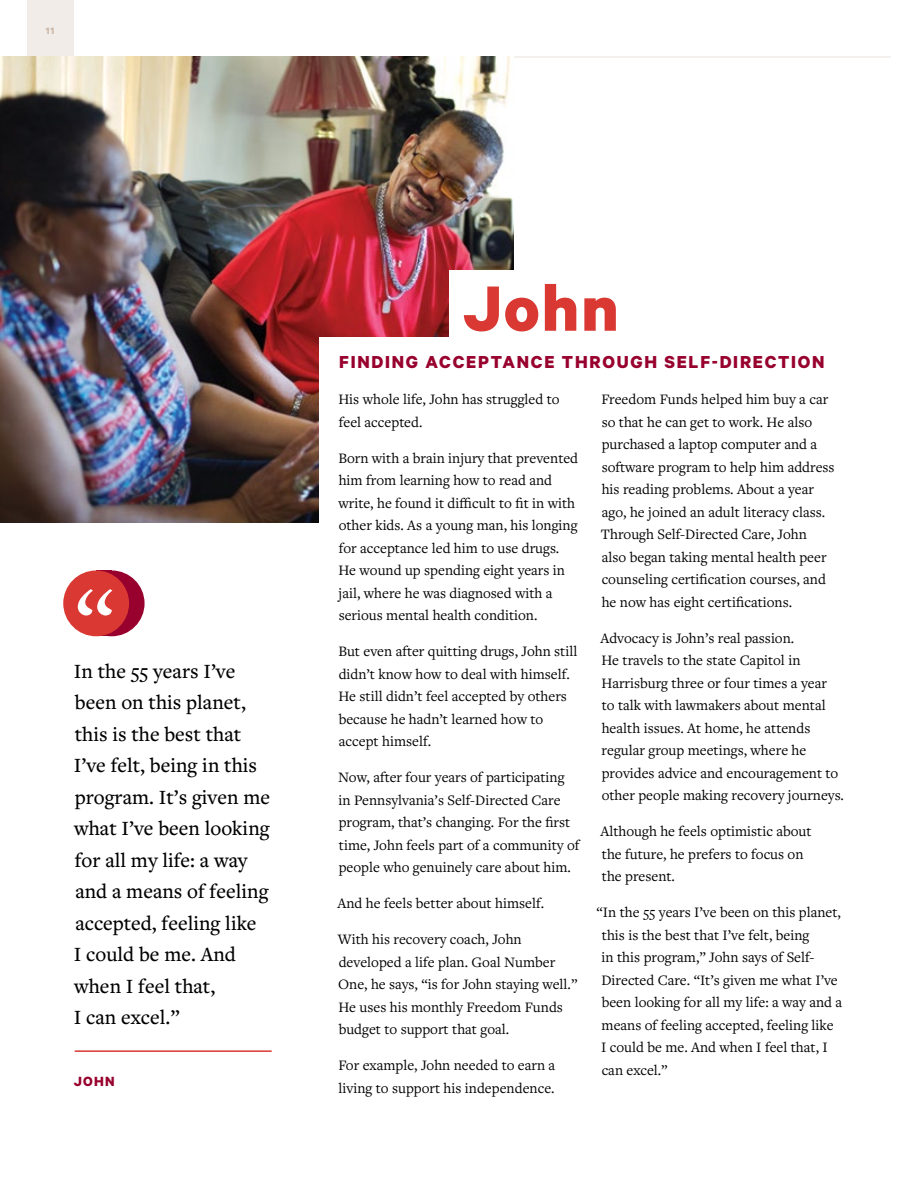
<style>
.page{position:relative;width:918px;height:1188px;background:#fff}
.page>*{position:absolute;margin:0;border:0;box-sizing:border-box;transform-origin:0 0}
.t1{font:500 90px "Freight Text Pro";color:#fff}
.t2{font:700 72px "Calibre";color:#da3832}
.t3{font:500 21px/31.5px "Freight Text Pro";color:#000}
.t4{font:700 19.5px "Calibre";letter-spacing:.09em;color:#98002e}
.t5{font:15px/22.5px "Freight Text Pro";color:#000}
.t6{font:700 15px "Calibre";color:#98002e}
.t7{font:700 10.5px "Calibre";color:#cbb8a8}
</style>
<div class="page">
<div style="left:27px;top:0;width:46px;height:58px;background:#f1ece8"></div>
<hr style="left:27px;top:56px;width:864px;height:2px;background:#f1ece8">
<img style="left:0;top:56px;width:514px;height:467px">
<div style="left:319px;top:337px;width:525px;height:607px;background:#fff"></div>
<div style="left:449px;top:270px;width:197px;height:79px;background:#fff"></div>
<hr style="left:75px;top:1050px;width:197px;height:2px;background:#da3832">
<div style="left:79px;top:570px;width:66px;height:66px;background:#98002e;border-radius:50%"></div>
<svg style="left:102px;top:570px;width:10px;height:66px"></svg>
<div style="left:63px;top:570px;width:66px;height:66px;background:#da3832;border-radius:50%"></div>
<p class="t7" style="left:46px;top:24px;width:10px">11</p>
<h1 class="t1" style="left:75px;top:561px;width:41px">“</h1>
<p class="t3" style="left:74px;top:654px;width:198px">In the 55 years I’ve been on this planet, this is the best that<br>I’ve felt, being in this program. It’s given me what I’ve been looking for all my life: a way and a means of feeling accepted, feeling like<br>I could be me. And when I feel that,<br>I can excel.”</p>
<p class="t6" style="left:74px;top:1072px;width:42px">JOHN</p>
<h2 class="t2" style="left:463px;top:264px;width:157px">John</h2>
<h3 class="t4" style="left:339px;top:350px;width:487px">FINDING ACCEPTANCE THROUGH SELF-DIRECTION</h3>
<p class="t5" style="left:338px;top:388px;width:223px">His whole life, John has struggled to feel accepted.</p>
<p class="t5" style="left:338px;top:446px;width:241px">Born with a brain injury that prevented him from learning how to read and write, he found it difficult to fit in with other kids. As a young man, his longing for acceptance led him to use drugs.<br>He wound up spending eight years in jail, where he was diagnosed with a serious mental health condition.</p>
<p class="t5" style="left:338px;top:640px;width:241px">But even after quitting drugs, John still didn’t know how to deal with himself.<br>He still didn’t feel accepted by others because he hadn’t learned how to accept himself.</p>
<p class="t5" style="left:338px;top:766px;width:243px">Now, after four years of participating in Pennsylvania’s Self-Directed Care program, that’s changing. For the first time, John feels part of a community of people who genuinely care about him.</p>
<p class="t5" style="left:337px;top:892px;width:208px">And he feels better about himself.</p>
<p class="t5" style="left:338px;top:928px;width:241px">With his recovery coach, John developed a life plan. Goal Number One, he says, “is for John staying well.” He uses his monthly Freedom Funds budget to support that goal.</p>
<p class="t5" style="left:338px;top:1054px;width:218px">For example, John needed to earn a living to support his independence.</p>
<p class="t5" style="left:601px;top:388px;width:235px">Freedom Funds helped him buy a car so that he can get to work. He also purchased a laptop computer and a software program to help him address his reading problems. About a year ago, he joined an adult literacy class.<br>Through Self-Directed Care, John also began taking mental health peer counseling certification courses, and he now has eight certifications.</p>
<p class="t5" style="left:600px;top:626px;width:245px">Advocacy is John’s real passion.<br>He travels to the state Capitol in Harrisburg three or four times a year<br>to talk with lawmakers about mental health issues. At home, he attends regular group meetings, where he provides advice and encouragement to other people making recovery journeys.</p>
<p class="t5" style="left:600px;top:820px;width:213px">Although he feels optimistic about the future, he prefers to focus on the present.</p>
<p class="t5" style="left:601px;top:901px;width:243px;text-indent:-5px">“In the 55 years I’ve been on this planet, this is the best that I’ve felt, being<br>in this program,” John says of Self-Directed Care. “It’s given me what I’ve been looking for all my life: a way and a means of feeling accepted, feeling like<br>I could be me. And when I feel that, I can excel.”</p>
</div>
